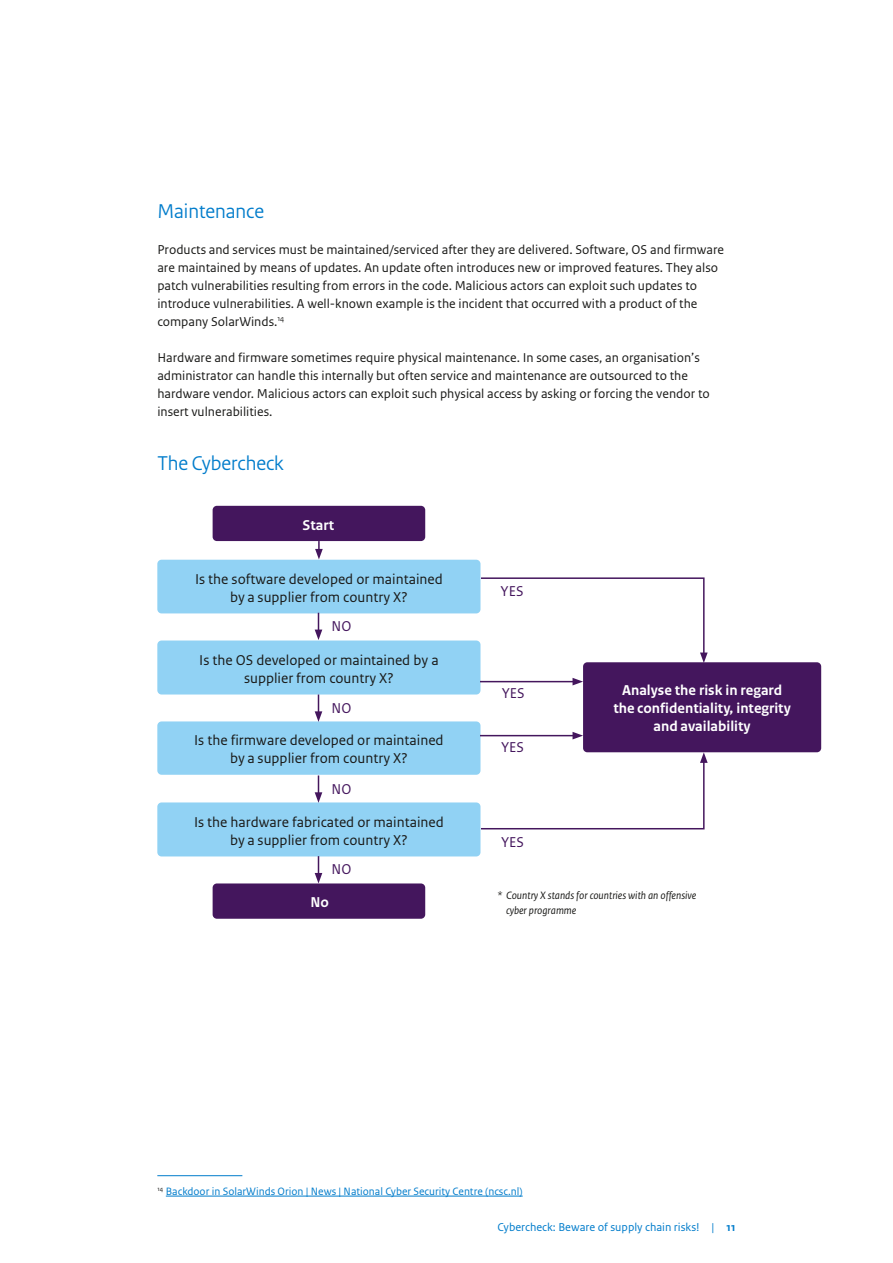
<style>
.page{position:relative;width:893px;height:1263px;background:#fff}
.page>*{position:absolute;margin:0;border:0;box-sizing:border-box;transform-origin:0 0}
.H3_Paragraafkop_Sans{font:21px "Rijksoverheid Sans Heading";color:#007ccb}
.Figuurtekst{font:15px/18px "Rijksoverheid Sans Text";color:#1a1a18;text-align:center}
.Figuurtekst-2{font:700 15px/18px "Rijksoverheid Sans Text";color:#fff;text-align:center}
.Figuurtekst-3{font:15px "Rijksoverheid Sans Text";color:#44165d}
.Tabel_Kop{font:700 15px "Rijksoverheid Sans Text";color:#fff}
.P_Broodtekst_Sans{font:13.5px/18px "Rijksoverheid Sans Text";color:#1a1a18}
.t1{font:12px "Rijksoverheid Sans Text";color:#007ccb}
.Voetnoot{font:11.25px "Rijksoverheid Sans Text";color:#007ccb}
.Voetnoot-2{font:italic 11.25px/15px "Rijksoverheid Sans Text";color:#1a1a18}
.s1{font-weight:700}
</style>
<div class="page">
<div style="left:213px;top:506px;width:212px;height:35px;background:#44165d;border-radius:4px"></div>
<div style="left:213px;top:883px;width:212px;height:36px;background:#44165d;border-radius:4px"></div>
<div style="left:157px;top:560px;width:323px;height:53px;background:#91d2f4;border-radius:4px"></div>
<div style="left:157px;top:640px;width:323px;height:54px;background:#91d2f4;border-radius:4px"></div>
<div style="left:583px;top:662px;width:238px;height:90px;background:#44165d;border-radius:4px"></div>
<div style="left:157px;top:721px;width:323px;height:54px;background:#91d2f4;border-radius:4px"></div>
<div style="left:157px;top:802px;width:323px;height:54px;background:#91d2f4;border-radius:4px"></div>
<svg style="left:315px;top:541px;width:8px;height:18px"></svg>
<svg style="left:479px;top:577px;width:229px;height:86px"></svg>
<svg style="left:479px;top:752px;width:229px;height:78px"></svg>
<svg style="left:315px;top:613px;width:7px;height:27px"></svg>
<svg style="left:315px;top:775px;width:7px;height:28px"></svg>
<svg style="left:315px;top:856px;width:7px;height:27px"></svg>
<svg style="left:315px;top:694px;width:7px;height:28px"></svg>
<hr style="left:480px;top:681px;width:95px;height:1px;background:#44165d">
<svg style="left:572px;top:678px;width:11px;height:7px"></svg>
<hr style="left:480px;top:735px;width:95px;height:1px;background:#44165d">
<svg style="left:572px;top:732px;width:11px;height:7px"></svg>
<hr style="left:157px;top:1175px;width:85px;height:1px;background:#007ccb">
<hr style="left:166px;top:1196px;width:357px;height:1px;background:#007ccb">
<h3 class="H3_Paragraafkop_Sans" style="left:157px;top:199px;width:108px">Maintenance</h3>
<p class="P_Broodtekst_Sans" style="left:157px;top:241px;width:568px">Products and services must be maintained/serviced after they are delivered. Software, OS and firmware are maintained by means of updates. An update often introduces new or improved features. They also patch vulnerabilities resulting from errors in the code. Malicious actors can exploit such updates to introduce vulnerabilities. A well-known example is the incident that occurred with a product of the company SolarWinds.<sup>14</sup></p>
<p class="P_Broodtekst_Sans" style="left:157px;top:349px;width:554px">Hardware and firmware sometimes require physical maintenance. In some cases, an organisation’s administrator can handle this internally but often service and maintenance are outsourced to the hardware vendor. Malicious actors can exploit such physical access by asking or forcing the vendor to insert vulnerabilities.</p>
<h3 class="H3_Paragraafkop_Sans" style="left:157px;top:451px;width:128px">The Cybercheck</h3>
<p class="Tabel_Kop" style="left:303px;top:516px;width:33px">Start</p>
<p class="Figuurtekst" style="left:195px;top:570px;width:249px">Is the software developed or maintained by a supplier from country X?</p>
<p class="Figuurtekst-3" style="left:332px;top:617px;width:21px">NO</p>
<p class="Figuurtekst" style="left:199px;top:651px;width:241px">Is the OS developed or maintained by a supplier from country X?</p>
<p class="Figuurtekst-3" style="left:332px;top:699px;width:21px">NO</p>
<p class="Figuurtekst" style="left:194px;top:731px;width:251px">Is the firmware developed or maintained by a supplier from country X?</p>
<p class="Figuurtekst-3" style="left:332px;top:780px;width:21px">NO</p>
<p class="Figuurtekst" style="left:194px;top:813px;width:251px">Is the hardware fabricated or maintained by a supplier from country X?</p>
<p class="Figuurtekst-3" style="left:332px;top:861px;width:21px">NO</p>
<p class="Tabel_Kop" style="left:311px;top:894px;width:20px">No</p>
<p class="Figuurtekst-3" style="left:501px;top:582px;width:24px">YES</p>
<p class="Figuurtekst-3" style="left:502px;top:684px;width:24px">YES</p>
<p class="Figuurtekst-3" style="left:501px;top:739px;width:24px">YES</p>
<p class="Figuurtekst-3" style="left:501px;top:833px;width:24px">YES</p>
<p class="Figuurtekst-2" style="left:613px;top:682px;width:179px">Analyse the risk in regard the confidentiality, integrity and availability</p>
<p class="Voetnoot-2" style="left:506px;top:888px;width:192px;text-indent:-9px">* Country X stands for countries with an offensive cyber programme</p>
<p class="Voetnoot" style="left:157px;top:1185px;width:367px"><sup>14</sup> Backdoor in SolarWinds Orion | News | National Cyber Security Centre (ncsc.nl)</p>
<p class="t1" style="left:498px;top:1220px;width:240px">Cybercheck: Beware of supply chain risks! | <span class="s1">11</span></p>
</div>
